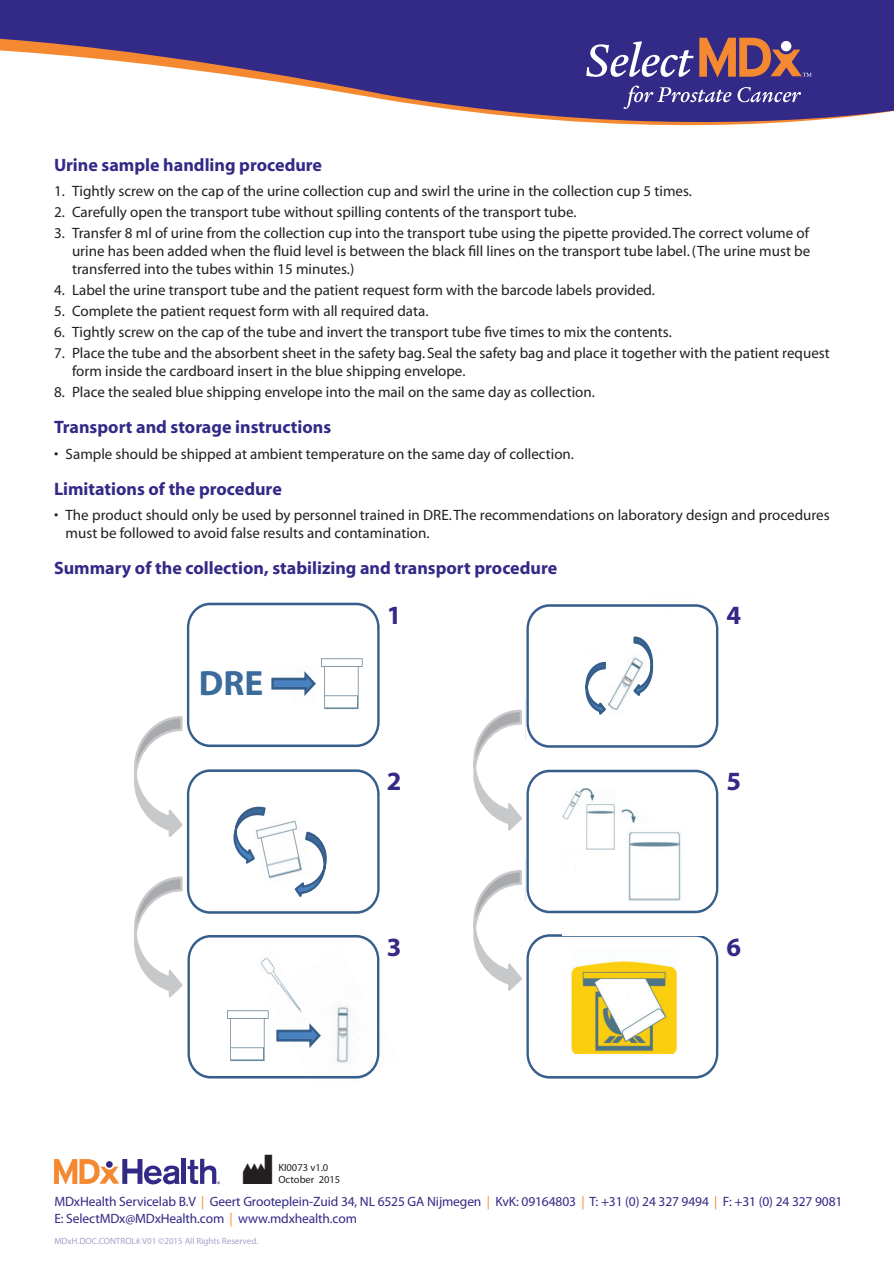
<style>
.page{position:relative;width:894px;height:1263px;background:#fff}
.page>*{position:absolute;margin:0;border:0;box-sizing:border-box;transform-origin:0 0}
.t1{font:39.15px "MDD EN980";color:#231f20}
.t2{font:700 35.25px "Myriad Pro";color:#3a6b9a}
.t3{font:700 26.4px "Myriad Pro";color:#332986}
.t4{font:700 18px "Myriad";color:#332986}
.t5{font:700 18px "Myriad Pro";color:#332986}
.t6{font:15px/18px "Myriad";color:#231f20}
.t7{font:13.5px/16.5px "Myriad Pro";letter-spacing:-.01em;color:#332986}
.t8{font:10.5px "Myriad Pro";color:#231f20}
.t9{font:9px "Myriad Pro";color:#a6a1cb}
.s1{color:#f58932}
</style>
<div class="page">
<svg style="left:0;top:0;width:893px;height:125px;fill:#332986"></svg>
<svg style="left:586px;top:41px;width:107px;height:36px"></svg>
<svg style="left:699px;top:38px;width:112px;height:40px;background:#945b60"></svg>
<svg style="left:737px;top:87px;width:63px;height:15px"></svg>
<svg style="left:623px;top:86px;width:108px;height:23px;background:#574f9b"></svg>
<svg style="left:134px;top:602px;width:246px;height:477px"></svg>
<svg style="left:473px;top:604px;width:246px;height:475px"></svg>
<div style="left:181px;top:1158px;width:5px;height:25px;background:#332986"></div>
<svg style="left:54px;top:1159px;width:126px;height:25px"></svg>
<svg style="left:187px;top:1158px;width:33px;height:26px"></svg>
<p class="t4" style="left:54px;top:155px;width:269px">Urine sample handling procedure</p>
<p class="t6" style="left:54px;top:183px;width:639px">1. Tightly screw on the cap of the urine collection cup and swirl the urine in the collection cup 5 times.</p>
<p class="t6" style="left:54px;top:204px;width:524px">2. Carefully open the transport tube without spilling contents of the transport tube.</p>
<p class="t6" style="left:72px;top:225px;width:739px;text-align:justify;text-indent:-18px">3. Transfer 8 ml of urine from the collection cup into the transport tube using the pipette provided. The correct volume of urine has been added when the fluid level is between the black fill lines on the transport tube label. (The urine must be transferred into the tubes within 15 minutes.)</p>
<p class="t6" style="left:54px;top:282px;width:602px">4. Label the urine transport tube and the patient request form with the barcode labels provided.</p>
<p class="t6" style="left:54px;top:303px;width:376px">5. Complete the patient request form with all required data.</p>
<p class="t6" style="left:54px;top:324px;width:619px">6. Tightly screw on the cap of the tube and invert the transport tube five times to mix the contents.</p>
<p class="t6" style="left:72px;top:345px;width:759px;text-indent:-18px">7. Place the tube and the absorbent sheet in the safety bag. Seal the safety bag and place it together with the patient request form inside the cardboard insert in the blue shipping envelope.</p>
<p class="t6" style="left:54px;top:384px;width:542px">8. Place the sealed blue shipping envelope into the mail on the same day as collection.</p>
<p class="t4" style="left:54px;top:418px;width:278px">Transport and storage instructions</p>
<p class="t6" style="left:54px;top:445px;width:521px">• Sample should be shipped at ambient temperature on the same day of collection.</p>
<p class="t4" style="left:54px;top:479px;width:229px">Limitations of the procedure</p>
<p class="t6" style="left:66px;top:506px;width:765px;text-indent:-12px">• The product should only be used by personnel trained in DRE. The recommendations on laboratory design and procedures must be followed to avoid false results and contamination.</p>
<p class="t5" style="left:54px;top:556px;width:504px">Summary of the collection, stabilizing and transport procedure</p>
<h2 class="t2" style="left:199px;top:660px;width:66px">DRE</h2>
<h3 class="t3" style="left:386px;top:598px;width:16px">1</h3>
<h3 class="t3" style="left:726px;top:598px;width:16px">4</h3>
<h3 class="t3" style="left:386px;top:763px;width:16px">2</h3>
<h3 class="t3" style="left:726px;top:763px;width:16px">5</h3>
<h3 class="t3" style="left:386px;top:930px;width:16px">3</h3>
<h3 class="t3" style="left:726px;top:930px;width:16px">6</h3>
<h1 class="t1" style="left:243px;top:1154px;width:31px">M</h1>
<p class="t8" style="left:278px;top:1161px;width:51px">KI0073 v1.0</p>
<p class="t8" style="left:278px;top:1173px;width:63px">October 2015</p>
<p class="t7" style="left:54px;top:1193px;width:789px">MDxHealth Servicelab B.V <span class="s1">|</span> Geert Grooteplein-Zuid 34, NL 6525 GA Nijmegen <span class="s1">|</span> KvK: 09164803 <span class="s1">|</span> T: +31 (0) 24 327 9494 <span class="s1">|</span> F: +31 (0) 24 327 9081<br>E: SelectMDx@MDxHealth.com <span class="s1">|</span> www.mdxhealth.com</p>
<p class="t9" style="left:54px;top:1235px;width:205px">MDxH.DOC.CONTROL#.V01 ©2015 All Rights Reserved.</p>
</div>
